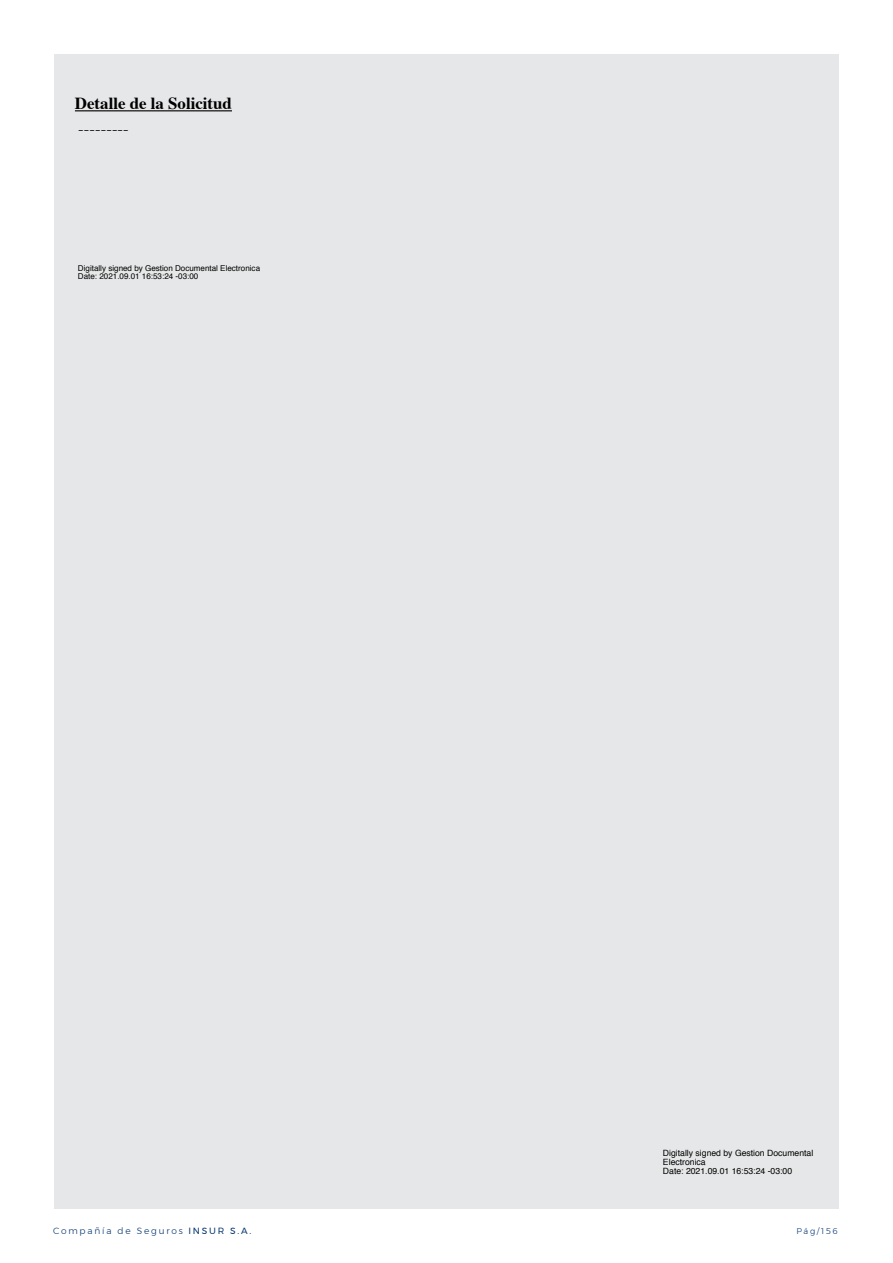
<style>
.page{position:relative;width:893px;height:1263px;background:#fff}
.page>*{position:absolute;margin:0;border:0;box-sizing:border-box;transform-origin:0 0}
.t1{font:700 16.8px "Times";color:#000}
.t2{font:16.8px "Times";color:#000}
.t3{font:300 9px "Montserrat";letter-spacing:.2em;color:#043571}
.t4{font:8.7px/8.7px "Helvetica";color:#000}
.t5{font:300 8.25px "Montserrat";letter-spacing:.2em;color:#043571}
.t6{font:8.1px/8.1px "Helvetica";color:#000}
.s1{font-weight:400}
</style>
<div class="page">
<div style="left:54px;top:54px;width:785px;height:1155px;background:#e6e7e8"></div>
<hr style="left:75px;top:110px;width:157px;height:1px;background:#000">
<h1 class="t1" style="left:75px;top:87px;width:159px">Detalle de la Solicitud</h1>
<h1 class="t2" style="left:78px;top:113px;width:52px">---------</h1>
<p class="t6" style="left:78px;top:264px;width:184px">Digitally signed by Gestion Documental Electronica<br>Date: 2021.09.01 16:53:24 -03:00</p>
<p class="t4" style="left:663px;top:1149px;width:152px">Digitally signed by Gestion Documental<br>Electronica<br>Date: 2021.09.01 16:53:24 -03:00</p>
<p class="t3" style="left:53px;top:1224px;width:200px">Compañía de Seguros <span class="s1">INSUR S.A.</span></p>
<p class="t5" style="left:796px;top:1224px;width:43px">Pág/156</p>
</div>
